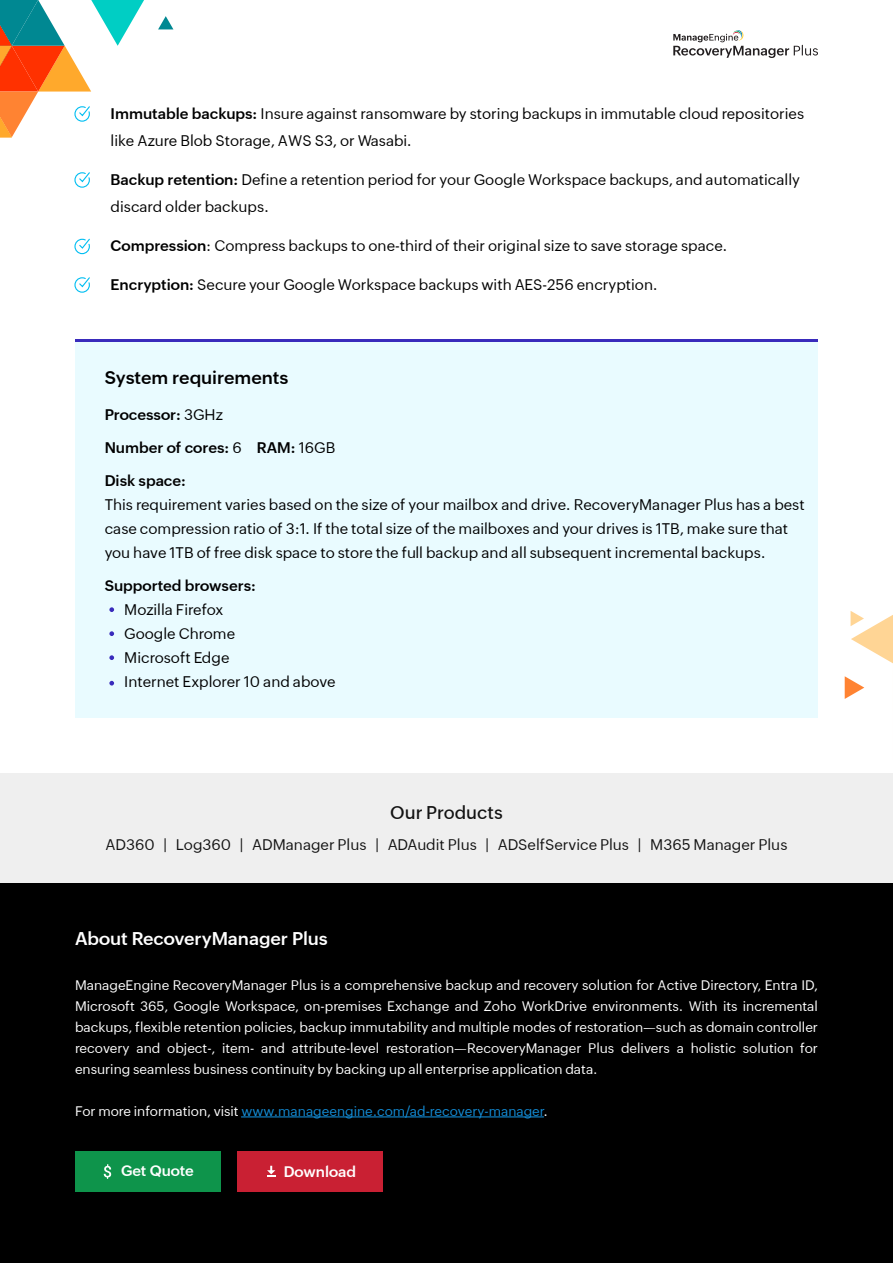
<style>
.page{position:relative;width:893px;height:1263px;background:#fff}
.page>*{position:absolute;margin:0;border:0;box-sizing:border-box;transform-origin:0 0}
.t1{font:600 18px "Zoho Puvi";color:#fff}
.t2{font:600 18px "Zoho Puvi";color:#000}
.t3{font:500 18px "Zoho Puvi";color:#121212}
.t4{font:15px/24px "Zoho Puvi";color:#000}
.t5{font:15px "Zoho Puvi";color:#121212}
.t6{font:600 15px "Zoho Puvi";color:#000}
.t7{font:600 14.85px "Zoho Puvi";color:#fff}
.t8{font:13.5px/21px "Zoho Puvi";color:#fff;text-align:justify}
.t9{font:13.5px "Zoho Puvi";color:#138cd6}
.s1{font-weight:600}
.s2{font-weight:400}
.s3{color:#fff}
</style>
<div class="page">
<svg style="left:158px;top:16px;width:15px;height:13px"></svg>
<svg style="left:845px;top:676px;width:19px;height:23px"></svg>
<svg style="left:851px;top:611px;width:42px;height:52px"></svg>
<svg style="left:0;top:0;width:144px;height:137px"></svg>
<svg style="left:74px;top:172px;width:16px;height:16px"></svg>
<svg style="left:74px;top:238px;width:16px;height:17px"></svg>
<svg style="left:74px;top:277px;width:16px;height:16px"></svg>
<div style="left:75px;top:339px;width:743px;height:378px;background:#e9fbff"></div>
<hr style="left:75px;top:339px;width:743px;height:2px;background:#392bbc">
<svg style="left:109px;top:607px;width:5px;height:5px"></svg>
<svg style="left:109px;top:631px;width:5px;height:5px"></svg>
<svg style="left:109px;top:655px;width:5px;height:5px"></svg>
<svg style="left:109px;top:681px;width:5px;height:4px"></svg>
<div style="left:0;top:878px;width:893px;height:385px;background:#000"></div>
<hr style="left:241px;top:1116px;width:303px;height:1px;background:#138cd6">
<div style="left:0;top:773px;width:893px;height:110px;background:#efefef"></div>
<div style="left:75px;top:1151px;width:145px;height:41px;background:#0e944b"></div>
<div style="left:238px;top:1151px;width:145px;height:41px;background:#c92033"></div>
<svg style="left:104px;top:1164px;width:7px;height:15px"></svg>
<svg style="left:267px;top:1166px;width:8px;height:11px"></svg>
<svg style="left:673px;top:30px;width:145px;height:28px"></svg>
<p class="t4" style="left:111px;top:99px;width:695px;line-height:27px"><span class="s1">Immutable backups:</span> Insure against ransomware by storing backups in immutable cloud repositories like Azure Blob Storage, AWS S3, or Wasabi.</p>
<p class="t4" style="left:111px;top:165px;width:691px;line-height:27px"><span class="s1">Backup retention:</span> Define a retention period for your Google Workspace backups, and automatically discard older backups.</p>
<p class="t4" style="left:111px;top:232px;width:618px"><span class="s1">Compression</span>: Compress backups to one-third of their original size to save storage space.</p>
<p class="t4" style="left:111px;top:271px;width:549px"><span class="s1">Encryption:</span> Secure your Google Workspace backups with AES-256 encryption.</p>
<p class="t2" style="left:105px;top:364px;width:185px">System requirements</p>
<p class="t6" style="left:105px;top:403px;width:120px">Processor: <span class="s2">3GHz</span></p>
<p class="t6" style="left:105px;top:436px;width:232px">Number of cores: <span class="s2">6</span> RAM: <span class="s2">16GB</span></p>
<p class="t6" style="left:105px;top:469px;width:83px">Disk space:</p>
<p class="t4" style="left:105px;top:491px;width:701px">This requirement varies based on the size of your mailbox and drive. RecoveryManager Plus has a best case compression ratio of 3:1. If the total size of the mailboxes and your drives is 1TB, make sure that you have 1TB of free disk space to store the full backup and all subsequent incremental backups.</p>
<p class="t6" style="left:105px;top:574px;width:153px">Supported browsers:</p>
<p class="t4" style="left:124px;top:596px;width:213px">Mozilla Firefox<br>Google Chrome<br>Microsoft Edge<br>Internet Explorer 10 and above</p>
<p class="t3" style="left:390px;top:799px;width:114px">Our Products</p>
<p class="t5" style="left:106px;top:833px;width:683px">AD360 | Log360 | ADManager Plus | ADAudit Plus | ADSelfService Plus | M365 Manager Plus</p>
<p class="t1" style="left:75px;top:925px;width:254px">About RecoveryManager Plus</p>
<p class="t8" style="left:75px;top:973px;width:744px">ManageEngine RecoveryManager Plus is a comprehensive backup and recovery solution for Active Directory, Entra ID, Microsoft 365, Google Workspace, on-premises Exchange and Zoho WorkDrive environments. With its incremental backups, flexible retention policies, backup immutability and multiple modes of restoration—such as domain controller recovery and object-, item- and attribute-level restoration—RecoveryManager Plus delivers a holistic solution for ensuring seamless business continuity by backing up all enterprise application data.</p>
<p class="t9" style="left:75px;top:1101px;width:475px"><span class="s3">For more information, visit</span> www.manageengine.com/ad-recovery-manager<span class="s3">.</span></p>
<p class="t7" style="left:121px;top:1159px;width:74px">Get Quote</p>
<p class="t7" style="left:284px;top:1160px;width:74px">Download</p>
</div>
